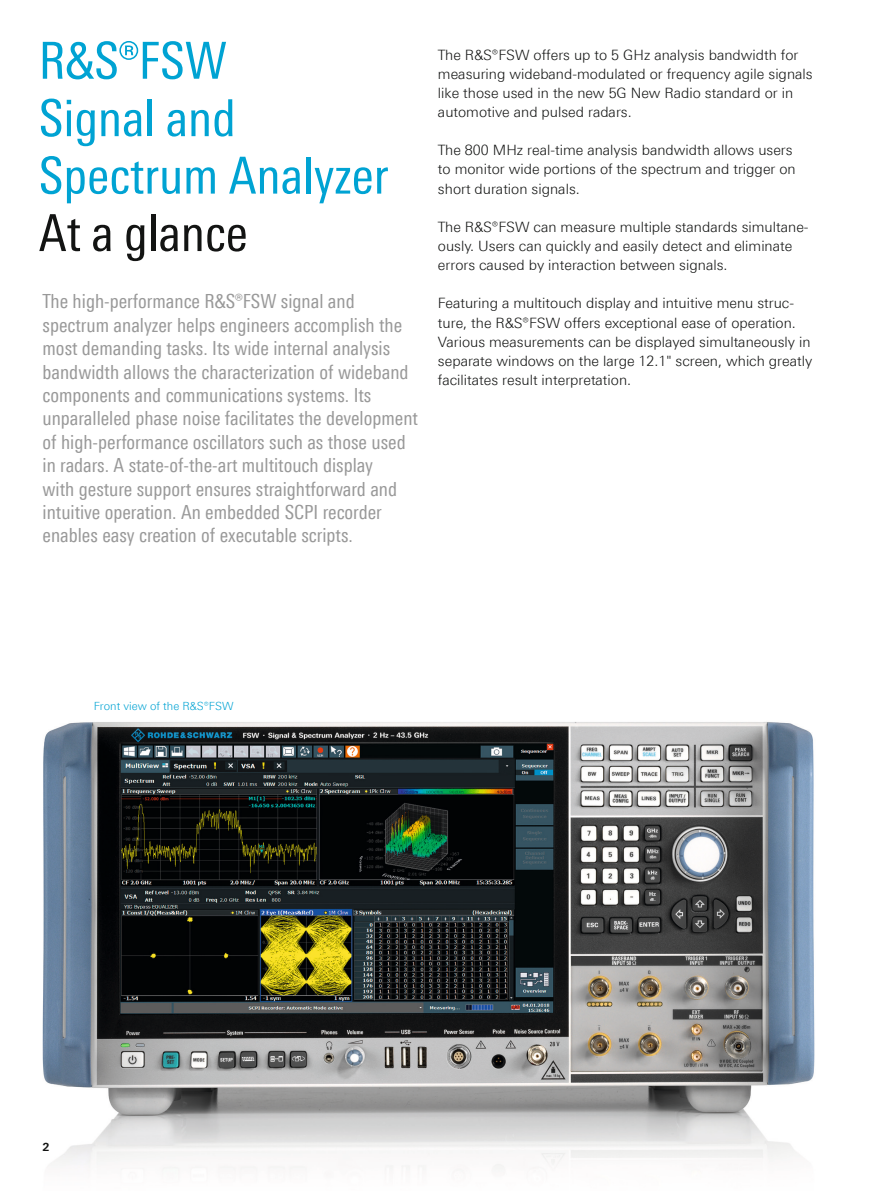
<style>
.page{position:relative;width:893px;height:1191px;background:#fff}
.page>*{position:absolute;margin:0;border:0;box-sizing:border-box;transform-origin:0 0}
.t1{font:51px/57.4px "Linotype Univers 420 Cn";color:#00a3d3}
.t2{font:51px "Linotype Univers 420 Cn";color:#131413}
.t3{font:19.5px/23.4px "Linotype Univers 420 Cn";color:#999}
.t4{font:300 14.25px/19.2px "Linotype Univers 330";color:#131413}
.t5{font:300 11.25px "Linotype Univers 330";color:#00a3d3}
.t6{font:700 11.25px "Linotype Univers 630";color:#131413}
</style>
<div class="page">
<img style="left:42px;top:722px;width:773px;height:448px">
<h1 class="t1" style="left:39px;top:32px;width:351px">R&amp;S®FSW<br>Signal and<br>Spectrum Analyzer</h1>
<h1 class="t2" style="left:39px;top:203px;width:211px">At a glance</h1>
<p class="t3" style="left:43px;top:290px;width:377px">The high-performance R&amp;S®FSW signal and spectrum analyzer helps engineers accomplish the most demanding tasks. Its wide internal analysis bandwidth allows the characterization of wideband components and communications systems. Its unparalleled phase noise facilitates the development of high-performance oscillators such as those used in radars. A state-of-the-art multitouch display<br>with gesture support ensures straightforward and intuitive operation. An embedded SCPI recorder enables easy creation of executable scripts.</p>
<p class="t4" style="left:438px;top:45px;width:376px">The R&amp;S®FSW offers up to 5 GHz analysis bandwidth for measuring wideband-modulated or frequency agile signals like those used in the new 5G New Radio standard or in automotive and pulsed radars.</p>
<p class="t4" style="left:438px;top:140px;width:359px">The 800 MHz real-time analysis bandwidth allows users to monitor wide portions of the spectrum and trigger on short duration signals.</p>
<p class="t4" style="left:438px;top:217px;width:372px">The R&amp;S®FSW can measure multiple standards simultane&shy;ously. Users can quickly and easily detect and eliminate errors caused by interaction between signals.</p>
<p class="t4" style="left:438px;top:294px;width:376px">Featuring a multitouch display and intuitive menu struc&shy;ture, the R&amp;S®FSW offers exceptional ease of operation.<br>Various measurements can be displayed simultaneously in separate windows on the large 12.1" screen, which greatly facilitates result interpretation.</p>
<p class="t5" style="left:94px;top:699px;width:141px">Front view of the R&amp;S®FSW</p>
<p class="t6" style="left:43px;top:1139px;width:9px">2</p>
</div>
